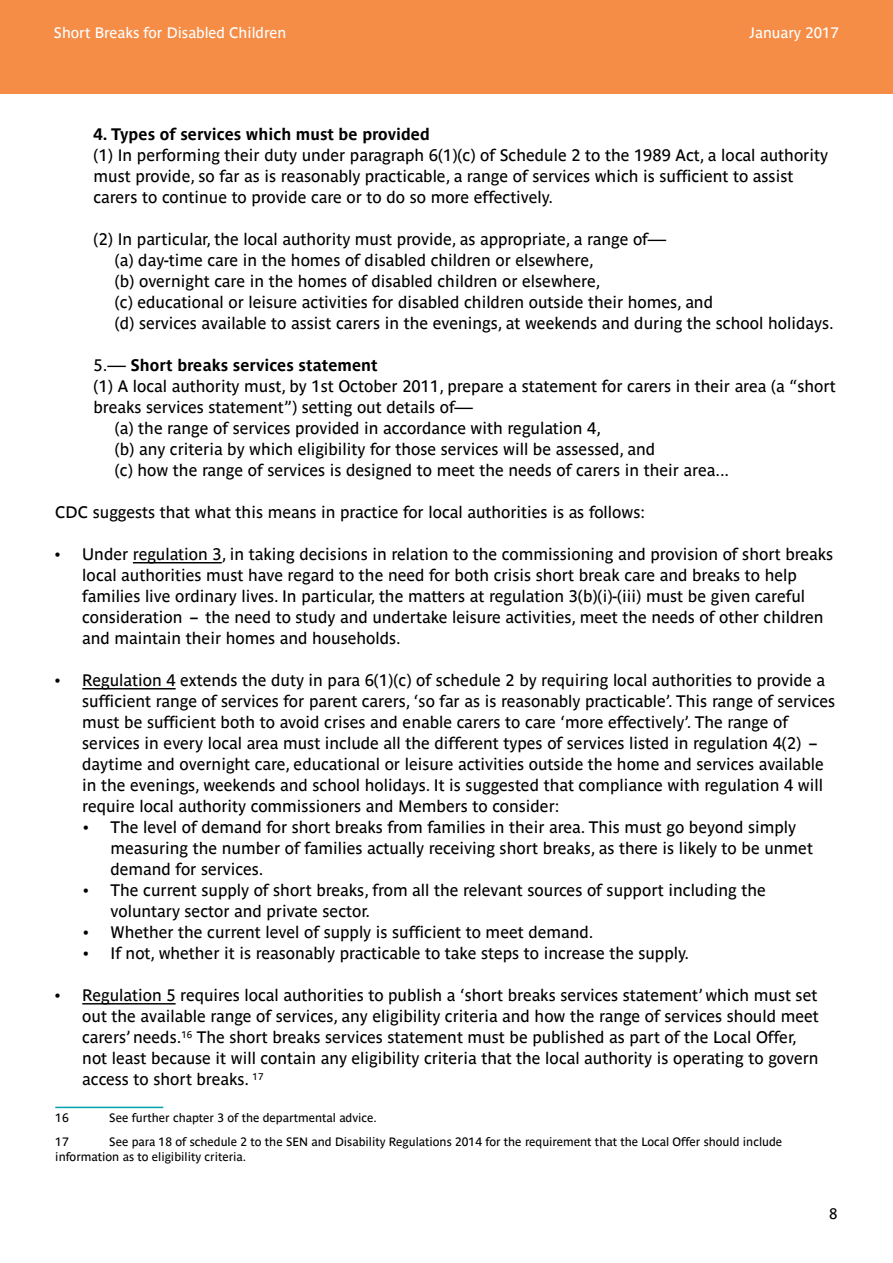
<style>
.page{position:relative;width:893px;height:1263px;background:#fff}
.page>*{position:absolute;margin:0;border:0;box-sizing:border-box;transform-origin:0 0}
.t1{font:16.5px/21px "Parisine Std";color:#000}
.t2{font:700 16.5px "Parisine Std";color:#000}
.t3{font:15px "Parisine Std";color:#fff}
.t4{font:15px "Parisine Std";color:#000}
.t5{font:12px/15px "Parisine Std";color:#000}
.s1{font-weight:400}
</style>
<div class="page">
<hr style="left:133px;top:562px;width:89px;height:1px;background:#000">
<hr style="left:82px;top:688px;width:94px;height:1px;background:#000">
<hr style="left:82px;top:1003px;width:94px;height:1px;background:#000">
<hr style="left:55px;top:1107px;width:108px;height:1px;background:#00a0af">
<div style="left:0;top:0;width:893px;height:94px;background:#f68d47"></div>
<p class="t3" style="left:54px;top:24px;width:234px">Short Breaks for Disabled Children</p>
<p class="t3" style="left:750px;top:24px;width:91px">January 2017</p>
<p class="t2" style="left:94px;top:125px;width:338px">4. Types of services which must be provided</p>
<p class="t1" style="left:94px;top:145px;width:736px">(1) In performing their duty under paragraph 6(1)(c) of Schedule 2 to the 1989 Act, a local authority must provide, so far as is reasonably practicable, a range of services which is sufficient to assist carers to continue to provide care or to do so more effectively.</p>
<p class="t1" style="left:115px;top:229px;width:720px;text-indent:-21px">(2) In particular, the local authority must provide, as appropriate, a range of—<br>(a) day-time care in the homes of disabled children or elsewhere,<br>(b) overnight care in the homes of disabled children or elsewhere,<br>(c) educational or leisure activities for disabled children outside their homes, and<br>(d) services available to assist carers in the evenings, at weekends and during the school holidays.</p>
<p class="t2" style="left:94px;top:356px;width:286px"><span class="s1">5.—</span> Short breaks services statement</p>
<p class="t1" style="left:94px;top:376px;width:744px">(1) A local authority must, by 1st October 2011, prepare a statement for carers in their area (a “short</p>
<p class="t1" style="left:94px;top:397px;width:381px">breaks services statement”) setting out details of—</p>
<p class="t1" style="left:115px;top:418px;width:488px">(a) the range of services provided in accordance with regulation 4,</p>
<p class="t1" style="left:115px;top:439px;width:542px">(b) any criteria by which eligibility for those services will be assessed, and</p>
<p class="t1" style="left:115px;top:460px;width:616px">(c) how the range of services is designed to meet the needs of carers in their area...</p>
<p class="t1" style="left:55px;top:502px;width:591px">CDC suggests that what this means in practice for local authorities is as follows:</p>
<p class="t1" style="left:82px;top:544px;width:753px;text-indent:-27px">• Under regulation 3, in taking decisions in relation to the commissioning and provision of short breaks local authorities must have regard to the need for both crisis short break care and breaks to help families live ordinary lives. In particular, the matters at regulation 3(b)(i)-(iii) must be given careful consideration – the need to study and undertake leisure activities, meet the needs of other children and maintain their homes and households.</p>
<p class="t1" style="left:82px;top:670px;width:754px;text-indent:-27px">• Regulation 4 extends the duty in para 6(1)(c) of schedule 2 by requiring local authorities to provide a sufficient range of services for parent carers, ‘so far as is reasonably practicable’. This range of services must be sufficient both to avoid crises and enable carers to care ‘more effectively’. The range of services in every local area must include all the different types of services listed in regulation 4(2) – daytime and overnight care, educational or leisure activities outside the home and services available in the evenings, weekends and school holidays. It is suggested that compliance with regulation 4 will require local authority commissioners and Members to consider:</p>
<p class="t1" style="left:111px;top:817px;width:704px;text-indent:-27px">• The level of demand for short breaks from families in their area. This must go beyond simply measuring the number of families actually receiving short breaks, as there is likely to be unmet demand for services.</p>
<p class="t1" style="left:111px;top:880px;width:657px;text-indent:-27px">• The current supply of short breaks, from all the relevant sources of support including the voluntary sector and private sector.</p>
<p class="t1" style="left:84px;top:922px;width:511px">• Whether the current level of supply is sufficient to meet demand.</p>
<p class="t1" style="left:84px;top:943px;width:607px">• If not, whether it is reasonably practicable to take steps to increase the supply.</p>
<p class="t1" style="left:82px;top:985px;width:738px;text-indent:-27px">• Regulation 5 requires local authorities to publish a ‘short breaks services statement’ which must set out the available range of services, any eligibility criteria and how the range of services should meet carers’ needs.<sup>16</sup> The short breaks services statement must be published as part of the Local Offer, not least because it will contain any eligibility criteria that the local authority is operating to govern access to short breaks. <sup>17</sup></p>
<p class="t5" style="left:55px;top:1111px;width:15px">16</p>
<p class="t5" style="left:109px;top:1111px;width:269px">See further chapter 3 of the departmental advice.</p>
<p class="t5" style="left:55px;top:1134px;width:15px">17</p>
<p class="t5" style="left:55px;top:1134px;width:728px;text-indent:54px">See para 18 of schedule 2 to the SEN and Disability Regulations 2014 for the requirement that the Local Offer should include information as to eligibility criteria.</p>
<p class="t4" style="left:829px;top:1205px;width:10px">8</p>
</div>
